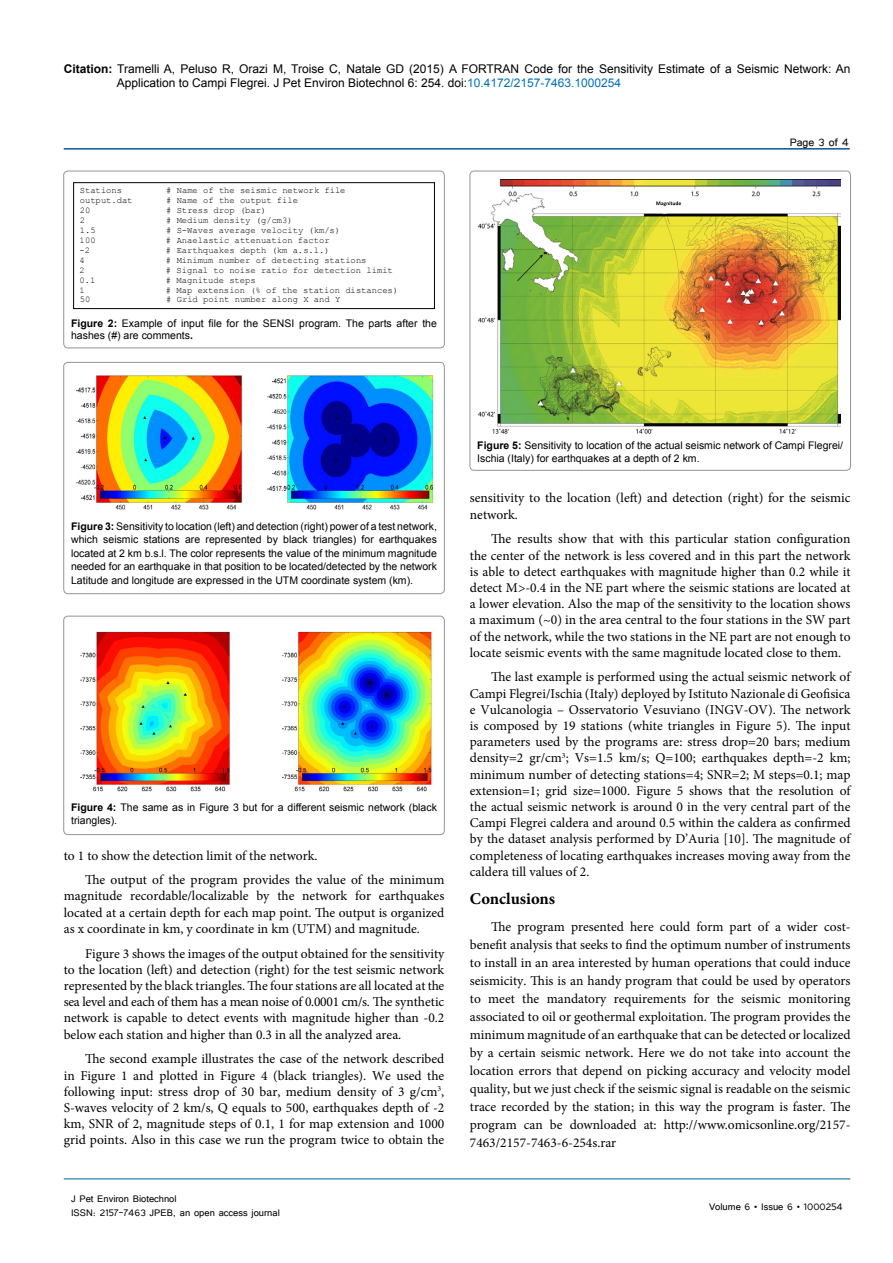
<style>
.page{position:relative;width:893px;height:1263px;background:#fff}
.page>*{position:absolute;margin:0;border:0;box-sizing:border-box;transform-origin:0 0}
.t1{font:700 16.5px "Minion Pro";color:#000}
.t2{font:13.5px/16.2px "Minion Pro";color:#000;text-align:justify}
.t3{font:13.5px "Tunga";color:#000}
.t4{font:12px/14.4px "Arial";color:#000}
.t5{font:12px/14.4px "Tunga";color:#000}
.t6{font:10.5px/13.5px "Arial";color:#000}
.t7{font:8.85px "Courier New";letter-spacing:.01em;color:#000}
.t8{font:8.85px "Courier New";letter-spacing:-.015em;color:#000}
.s1{font-weight:700}
.s2{color:#0072bc}
</style>
<div class="page">
<hr style="left:64px;top:148px;width:786px;height:2px;background:#005a96">
<hr style="left:64px;top:1179px;width:786px;height:1px;background:#005a96">
<div style="left:64px;top:171px;width:380px;height:177px;border:1px solid #939598;border-radius:4px"></div>
<div style="left:73px;top:182px;width:362px;height:127px;border:1px solid #000"></div>
<div style="left:64px;top:362px;width:380px;height:232px;border:1px solid #939598;border-radius:4px"></div>
<img style="left:76px;top:375px;width:358px;height:135px">
<div style="left:64px;top:616px;width:380px;height:219px;border:1px solid #939598;border-radius:4px"></div>
<img style="left:80px;top:631px;width:352px;height:161px">
<div style="left:470px;top:171px;width:380px;height:299px;border:1px solid #939598;border-radius:4px"></div>
<img style="left:478px;top:180px;width:363px;height:253px">
<p class="t4" style="left:117px;top:61px;width:735px;text-indent:-53px"><span class="s1">Citation:</span> Tramelli A, Peluso R, Orazi M, Troise C, Natale GD (2015) A FORTRAN Code for the Sensitivity Estimate of a Seismic Network: An<br>Application to Campi Flegrei. J Pet Environ Biotechnol 6: 254. doi:<span class="s2">10.4172/2157-7463.1000254</span></p>
<p class="t7" style="left:80px;top:185px;width:44px">Stations</p>
<p class="t8" style="left:166px;top:185px;width:181px"># Name of the seismic network file</p>
<p class="t7" style="left:80px;top:195px;width:54px">output.dat</p>
<p class="t7" style="left:166px;top:195px;width:134px"># Name of the output file</p>
<p class="t7" style="left:80px;top:205px;width:12px">20</p>
<p class="t7" style="left:166px;top:205px;width:102px"># Stress drop (bar)</p>
<p class="t7" style="left:80px;top:215px;width:7px">2</p>
<p class="t8" style="left:166px;top:215px;width:128px"># Medium density (g/cm3)</p>
<p class="t7" style="left:80px;top:225px;width:18px">1.5</p>
<p class="t8" style="left:166px;top:225px;width:176px"># S-Waves average velocity (km/s)</p>
<p class="t7" style="left:80px;top:235px;width:18px">100</p>
<p class="t7" style="left:166px;top:235px;width:165px"># Anaelastic attenuation factor</p>
<p class="t7" style="left:80px;top:245px;width:12px">-2</p>
<p class="t7" style="left:166px;top:245px;width:165px"># Earthquakes depth (km a.s.l.)</p>
<p class="t7" style="left:80px;top:255px;width:7px">4</p>
<p class="t8" style="left:166px;top:255px;width:202px"># Minimum number of detecting stations</p>
<p class="t7" style="left:80px;top:265px;width:7px">2</p>
<p class="t7" style="left:166px;top:265px;width:228px"># Signal to noise ratio for detection limit</p>
<p class="t7" style="left:80px;top:275px;width:18px">0.1</p>
<p class="t7" style="left:166px;top:275px;width:91px"># Magnitude steps</p>
<p class="t7" style="left:79px;top:285px;width:7px">1</p>
<p class="t7" style="left:166px;top:285px;width:234px"># Map extension (% of the station distances)</p>
<p class="t7" style="left:80px;top:294px;width:12px">50</p>
<p class="t7" style="left:166px;top:294px;width:176px"># Grid point number along X and Y</p>
<p class="t6" style="left:71px;top:318px;width:367px;line-height:11.6px"><span class="s1">Figure 2:</span> Example of input file for the SENSI program. The parts after the hashes (#) are comments<span class="s1">.</span></p>
<p class="t3" style="left:790px;top:133px;width:61px">Page 3 of 4</p>
<p class="t6" style="left:71px;top:520px;width:367px;text-align:justify"><span class="s1">Figure 3:</span> Sensitivity to location (left) and detection (right) power of a test network, which seismic stations are represented by black triangles) for earthquakes located at 2 km b.s.l. The color represents the value of the minimum magnitude needed for an earthquake in that position to be located/detected by the network Latitude and longitude are expressed in the UTM coordinate system (km).</p>
<p class="t6" style="left:71px;top:801px;width:367px;line-height:12.6px"><span class="s1">Figure 4:</span> The same as in Figure 3 but for a different seismic network (black triangles).</p>
<p class="t2" style="left:85px;top:843px;width:361px;line-height:24.8px;text-indent:-21px">to 1 to show the detection limit of the network.<br>The output of the program provides the value of the minimum</p>
<p class="t2" style="left:64px;top:888px;width:382px">magnitude recordable/localizable by the network for earthquakes located at a certain depth for each map point. The output is organized as x coordinate in km, y coordinate in km (UTM) and magnitude.</p>
<p class="t2" style="left:64px;top:945px;width:382px;text-indent:21px">Figure 3 shows the images of the output obtained for the sensitivity to the location (left) and detection (right) for the test seismic network represented by the black triangles. The four stations are all located at the sea level and each of them has a mean noise of 0.0001 cm/s. The synthetic network is capable to detect events with magnitude higher than -0.2 below each station and higher than 0.3 in all the analyzed area.</p>
<p class="t2" style="left:64px;top:1051px;width:382px;text-indent:21px">The second example illustrates the case of the network described in Figure 1 and plotted in Figure 4 (black triangles). We used the following input: stress drop of 30 bar, medium density of 3 g/cm<sup>3</sup>, S-waves velocity of 2 km/s, Q equals to 500, earthquakes depth of -2 km, SNR of 2, magnitude steps of 0.1, 1 for map extension and 1000 grid points. Also in this case we run the program twice to obtain the</p>
<p class="t5" style="left:71px;top:1190px;width:210px">J Pet Environ Biotechnol<br>ISSN: 2157-7463 JPEB, an open access journal</p>
<p class="t6" style="left:477px;top:439px;width:367px;line-height:12.6px"><span class="s1">Figure 5:</span> Sensitivity to location of the actual seismic network of Campi Flegrei/<br>Ischia (Italy) for earthquakes at a depth of 2 km.</p>
<p class="t2" style="left:470px;top:490px;width:382px">sensitivity to the location (left) and detection (right) for the seismic network.</p>
<p class="t2" style="left:470px;top:531px;width:382px;text-indent:21px">The results show that with this particular station configuration the center of the network is less covered and in this part the network is able to detect earthquakes with magnitude higher than 0.2 while it detect M&gt;-0.4 in the NE part where the seismic stations are located at a lower elevation. Also the map of the sensitivity to the location shows a maximum (~0) in the area central to the four stations in the SW part of the network, while the two stations in the NE part are not enough to locate seismic events with the same magnitude located close to them.</p>
<p class="t2" style="left:470px;top:669px;width:382px;text-indent:21px">The last example is performed using the actual seismic network of Campi Flegrei/Ischia (Italy) deployed by Istituto Nazionale di Geofisica e Vulcanologia – Osservatorio Vesuviano (INGV-OV). The network is composed by 19 stations (white triangles in Figure 5). The input parameters used by the programs are: stress drop=20 bars; medium density=2 gr/cm<sup>3</sup>; Vs=1.5 km/s; Q=100; earthquakes depth=-2 km; minimum number of detecting stations=4; SNR=2; M steps=0.1; map extension=1; grid size=1000. Figure 5 shows that the resolution of the actual seismic network is around 0 in the very central part of the Campi Flegrei caldera and around 0.5 within the caldera as confirmed by the dataset analysis performed by D’Auria [10]. The magnitude of completeness of locating earthquakes increases moving away from the caldera till values of 2.</p>
<p class="t1" style="left:470px;top:887px;width:87px">Conclusions</p>
<p class="t2" style="left:470px;top:917px;width:382px;line-height:18px;text-indent:21px">The program presented here could form part of a wider cost&shy;benefit analysis that seeks to find the optimum number of instruments to install in an area interested by human operations that could induce seismicity. This is an handy program that could be used by operators to meet the mandatory requirements for the seismic monitoring associated to oil or geothermal exploitation. The program provides the minimum magnitude of an earthquake that can be detected or localized by a certain seismic network. Here we do not take into account the location errors that depend on picking accuracy and velocity model quality, but we just check if the seismic signal is readable on the seismic trace recorded by the station; in this way the program is faster. The program can be downloaded at: http://www.omicsonline.org/2157- 7463/2157-7463-6-254s.rar</p>
<p class="t5" style="left:709px;top:1199px;width:135px">Volume 6 • Issue 6 • 1000254</p>
</div>
